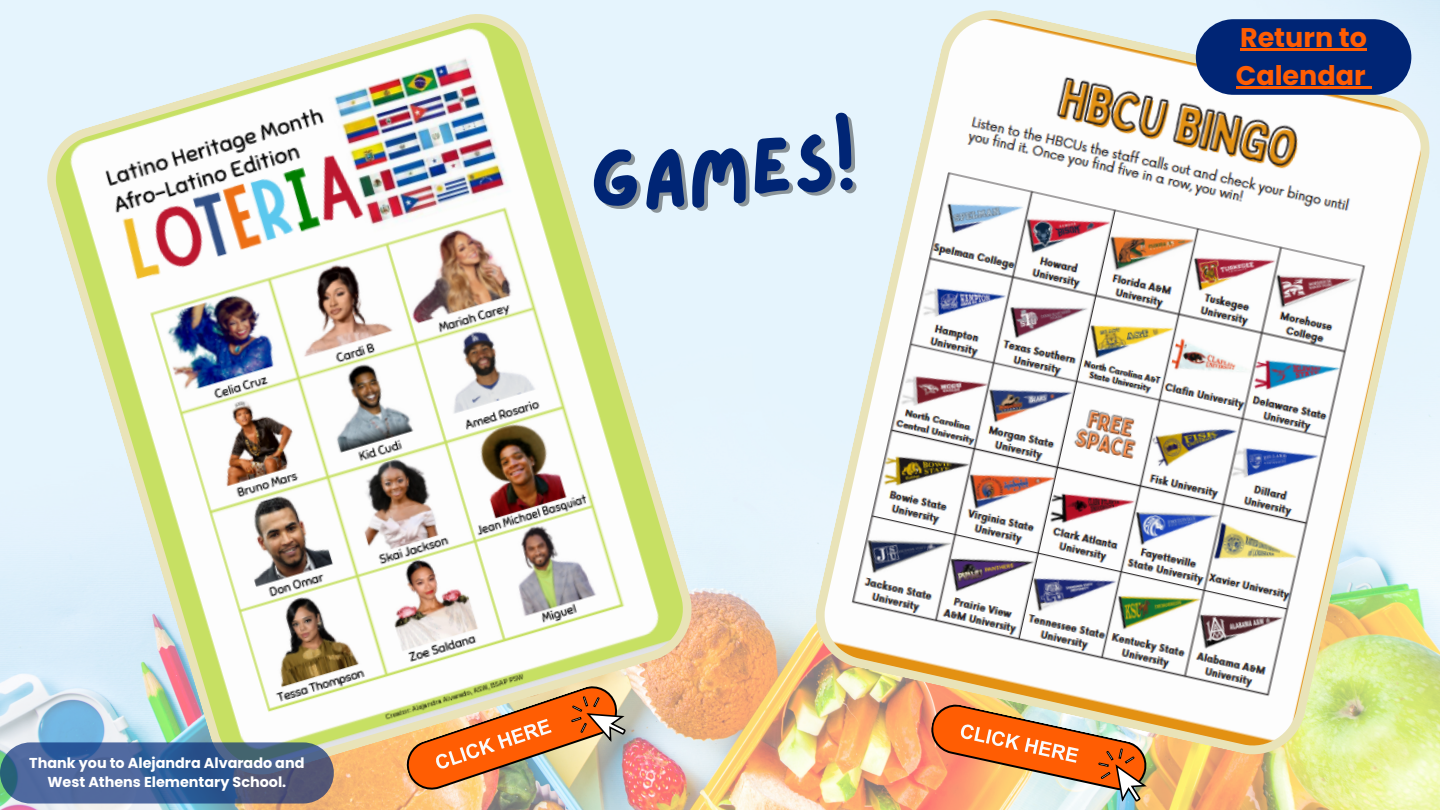
<style>
.page{position:relative;width:1440px;height:810px;background:#fff}
.page>*{position:absolute;margin:0;border:0;box-sizing:border-box;transform-origin:0 0}
.t1{font:79.4px "Lazydog";color:#002575}
.t2{font:700 27px/37.5px "Poppins";color:#ff5d03}
.t3{font:700 14.4px/19.5px "Poppins";color:#fff;text-align:center}
</style>
<div class="page">
<img style="left:0;top:0;width:1440px;height:810px">
<img style="left:41px;top:8px;width:657px;height:773px">
<img style="left:811px;top:5px;width:624px;height:754px">
<img style="left:400px;top:679px;width:231px;height:118px">
<svg style="left:925px;top:700px;width:227px;height:106px;background:#e79c67"></svg>
<div style="left:1196px;top:19px;width:215px;height:76px;background:#002575;border-radius:38px"></div>
<hr style="left:1240px;top:49px;width:127px;height:2px;background:#ff5d03">
<hr style="left:1236px;top:86px;width:130px;height:3px;background:#ff5d03">
<svg style="left:1366px;top:86px;width:5px;height:3px"></svg>
<svg style="left:0;top:742px;width:334px;height:62px;background:#4a6691"></svg>
<p class="t3" style="left:29px;top:753px;width:277px">Thank you to Alejandra Alvarado and<br>West Athens Elementary School.</p>
<p class="t1" style="left:586px;top:145px;width:269px;rotate:-5deg">Games!</p>
<p class="t2" style="left:1236px;top:19px;width:133px">Return to<br>Calendar</p>
</div>
